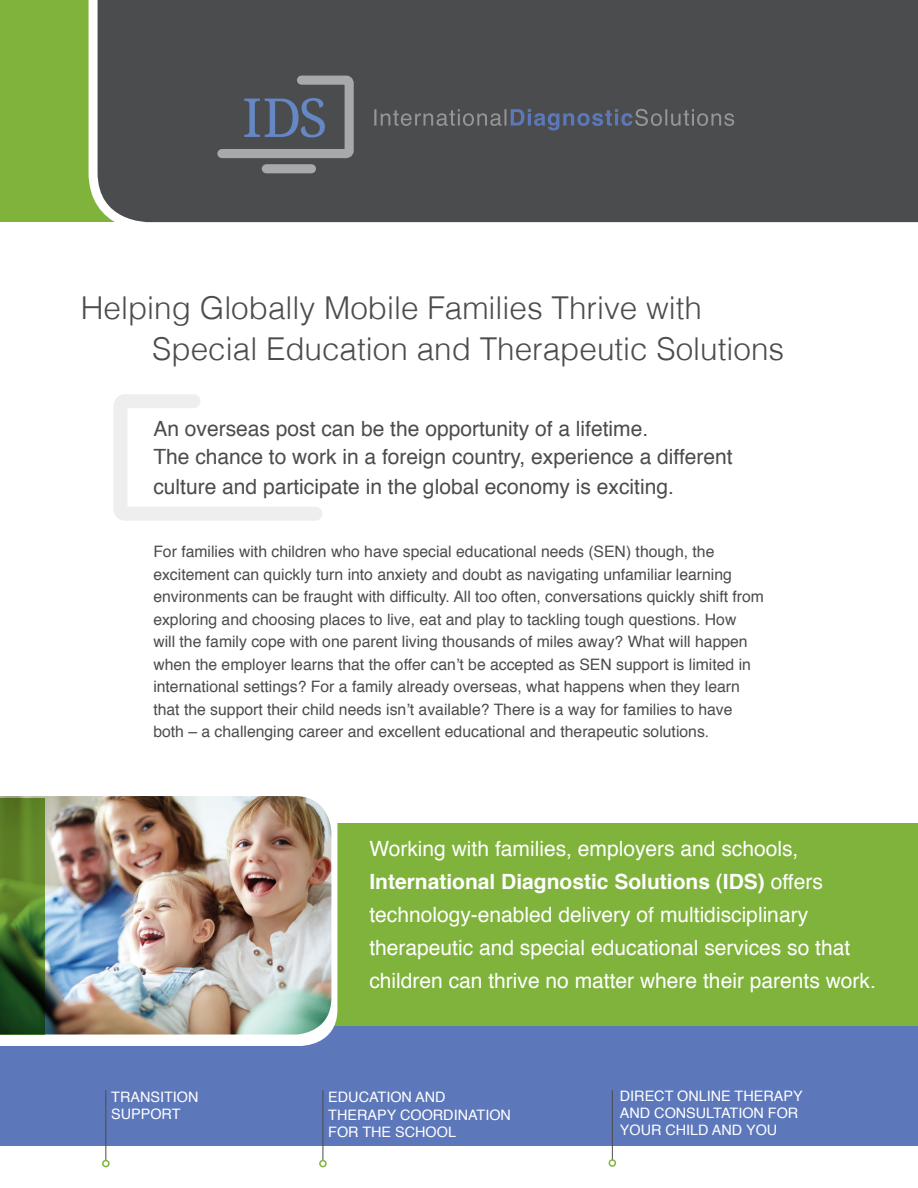
<style>
.page{position:relative;width:918px;height:1188px;background:#fff}
.page>*{position:absolute;margin:0;border:0;box-sizing:border-box;transform-origin:0 0}
.t1{font:300 31.5px/41.4px "Helvetica";color:#4b4c4d}
.t2{font:21px/33px "Helvetica";color:#fff}
.t3{font:21px/29.2px "Helvetica";color:#4b4c4d}
.t4{font:15.75px/22.5px "Helvetica";color:#4b4c4d}
.t5{font:14.4px/17.2px "Helvetica";color:#fff}
.s1{font-weight:700}
</style>
<div class="page">
<div style="left:0;top:1023px;width:918px;height:123px;background:#5d77bb"></div>
<div style="left:0;top:0;width:140px;height:222px;background:#80b33c"></div>
<div style="left:88px;top:0;width:830px;height:223px;background:#4b4c4d"></div>
<svg style="left:114px;top:394px;width:208px;height:127px"></svg>
<div style="left:276px;top:824px;width:642px;height:202px;background:#80b33c"></div>
<hr style="left:105px;top:1090px;width:1px;height:73px;background:#4b4c4d">
<div style="left:102px;top:1160px;width:8px;height:7px;border:2px solid #80b33c;border-radius:50%"></div>
<hr style="left:323px;top:1090px;width:1px;height:73px;background:#4b4c4d">
<div style="left:319px;top:1160px;width:8px;height:7px;border:2px solid #80b33c;border-radius:50%"></div>
<hr style="left:612px;top:1090px;width:1px;height:73px;background:#4b4c4d">
<div style="left:609px;top:1159px;width:7px;height:8px;border:2px solid #80b33c;border-radius:50%"></div>
<svg style="left:0;top:824px;width:337px;height:222px;background:#f5f7fa"></svg>
<img style="left:0;top:796px;width:331px;height:239px">
<svg style="left:0;top:798px;width:44px;height:237px;background:#416923"></svg>
<svg style="left:374px;top:109px;width:360px;height:21px;background:#575b64"></svg>
<div style="left:266px;top:164px;width:45px;height:9px;background:#a8a9ad"></div>
<svg style="left:213px;top:71px;width:145px;height:92px;background:#5d6167"></svg>
<h1 class="t1" style="left:152px;top:285px;width:634px;text-indent:-72px">Helping Globally Mobile Families Thrive with<br>Special Education and Therapeutic Solutions</h1>
<h2 class="t3" style="left:153px;top:415px;width:581px">An overseas post can be the opportunity of a lifetime.<br>The chance to work in a foreign country, experience a different culture and participate in the global economy is exciting.</h2>
<p class="t4" style="left:153px;top:541px;width:612px">For families with children who have special educational needs (SEN) though, the excitement can quickly turn into anxiety and doubt as navigating unfamiliar learning environments can be fraught with difficulty. All too often, conversations quickly shift from exploring and choosing places to live, eat and play to tackling tough questions. How<br>will the family cope with one parent living thousands of miles away? What will happen when the employer learns that the offer can’t be accepted as SEN support is limited in international settings? For a family already overseas, what happens when they learn that the support their child needs isn’t available? There is a way for families to have both – a challenging career and excellent educational and therapeutic solutions.</p>
<p class="t2" style="left:369px;top:833px;width:508px">Working with families, employers and schools, <span class="s1">International Diagnostic Solutions (IDS)</span> offers technology-enabled delivery of multidisciplinary therapeutic and special educational services so that children can thrive no matter where their parents work.</p>
<p class="t5" style="left:111px;top:1089px;width:89px">TRANSITION<br>SUPPORT</p>
<p class="t5" style="left:328px;top:1089px;width:184px">EDUCATION AND<br>THERAPY COORDINATION<br>FOR THE SCHOOL</p>
<p class="t5" style="left:620px;top:1087px;width:184px">DIRECT ONLINE THERAPY<br>AND CONSULTATION FOR<br>YOUR CHILD AND YOU</p>
</div>
